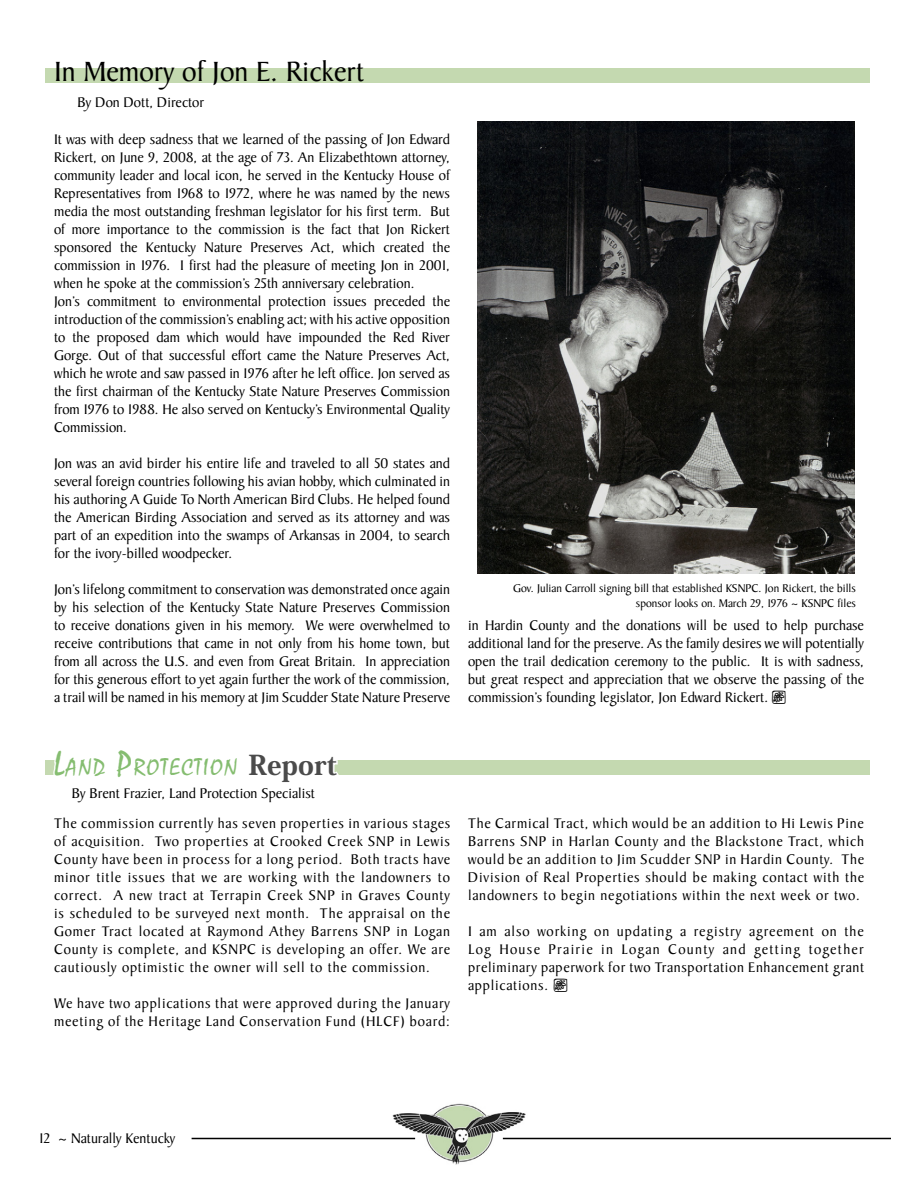
<style>
.page{position:relative;width:918px;height:1188px;background:#fff}
.page>*{position:absolute;margin:0;border:0;box-sizing:border-box;transform-origin:0 0}
.t1{font:30px "Baker Signet";color:#000}
.t2{font:24.15px "Mistral";letter-spacing:.07em;color:#85bd70}
.t3{font:15px/18px "Baker Signet";color:#000;text-align:justify}
.t4{font:15px/30px "Baker Signet";letter-spacing:.05em;color:#000}
.t5{font:12px/14.4px "Baker Signet";color:#000;text-align:right}
.s1{font-size:34.5px}
.s2{font-family:"Koz Min Std";font-weight:800;font-size:27px;color:#4b4b4b}
</style>
<div class="page">
<img style="left:390px;top:1103px;width:138px;height:62px">
<hr style="left:503px;top:1138px;width:388px;height:1px;background:#000">
<hr style="left:192px;top:1138px;width:223px;height:1px;background:#000">
<div style="left:45px;top:760px;width:825px;height:15px;background:#c4d9b0"></div>
<div style="left:45px;top:68px;width:825px;height:15px;background:#c4d9b0"></div>
<div style="left:53px;top:760px;width:286px;height:15px;background:#fff"></div>
<img style="left:477px;top:121px;width:378px;height:452px">
<h1 class="t1" style="left:54px;top:56px;width:312px">In Memory of Jon E. Rickert</h1>
<p class="t3" style="left:78px;top:93px;width:128px">By Don Dott, Director</p>
<p class="t3" style="left:54px;top:131px;width:398px;text-align:left">It was with deep sadness that we learned of the passing of Jon Edward Rickert, on June 9, 2008, at the age of 73. An Elizabethtown attorney, community leader and local icon, he served in the Kentucky House of Representatives from 1968 to 1972, where he was named by the news media the most outstanding freshman legislator for his first term. But of more importance to the commission is the fact that Jon Rickert sponsored the Kentucky Nature Preserves Act, which created the commission in 1976. I first had the pleasure of meeting Jon in 2001, when he spoke at the commission’s 25th anniversary celebration.<br>Jon’s commitment to environmental protection issues preceded the introduction of the commission’s enabling act; with his active opposition to the proposed dam which would have impounded the Red River Gorge. Out of that successful effort came the Nature Preserves Act, which he wrote and saw passed in 1976 after he left office. Jon served as the first chairman of the Kentucky State Nature Preserves Commission from 1976 to 1988. He also served on Kentucky’s Environmental Quality Commission.</p>
<p class="t3" style="left:54px;top:455px;width:398px">Jon was an avid birder his entire life and traveled to all 50 states and several foreign countries following his avian hobby, which culminated in his authoring A Guide To North American Bird Clubs. He helped found the American Birding Association and served as its attorney and was part of an expedition into the swamps of Arkansas in 2004, to search for the ivory-billed woodpecker.</p>
<p class="t3" style="left:54px;top:581px;width:398px">Jon’s lifelong commitment to conservation was demonstrated once again by his selection of the Kentucky State Nature Preserves Commission to receive donations given in his memory. We were overwhelmed to receive contributions that came in not only from his home town, but from all across the U.S. and even from Great Britain. In appreciation for this generous effort to yet again further the work of the commission, a trail will be named in his memory at Jim Scudder State Nature Preserve</p>
<p class="t5" style="left:513px;top:582px;width:344px">Gov. Julian Carroll signing bill that established KSNPC. Jon Rickert, the bills sponsor looks on. March 29, 1976 ~ KSNPC files</p>
<p class="t3" style="left:468px;top:617px;width:398px">in Hardin County and the donations will be used to help purchase additional land for the preserve. As the family desires we will potentially open the trail dedication ceremony to the public. It is with sadness, but great respect and appreciation that we observe the passing of the commission’s founding legislator, Jon Edward Rickert. <sub>.</sub></p>
<h2 class="t2" style="left:54px;top:753px;width:285px"><span class="s1">L</span>AND <span class="s1">P</span>ROTECTION <span class="s2">Report</span></h2>
<p class="t4" style="left:54px;top:779px;width:398px;text-indent:18px">By Brent Frazier, Land Protection Specialist<br>The commission currently has seven properties in various stages</p>
<p class="t3" style="left:54px;top:833px;width:398px">of acquisition. Two properties at Crooked Creek SNP in Lewis County have been in process for a long period. Both tracts have minor title issues that we are working with the landowners to correct. A new tract at Terrapin Creek SNP in Graves County is scheduled to be surveyed next month. The appraisal on the Gomer Tract located at Raymond Athey Barrens SNP in Logan County is complete, and KSNPC is developing an offer. We are cautiously optimistic the owner will sell to the commission.</p>
<p class="t4" style="left:54px;top:995px;width:398px;line-height:18px">We have two applications that were approved during the January meeting of the Heritage Land Conservation Fund (HLCF) board:</p>
<p class="t3" style="left:468px;top:815px;width:398px">The Carmical Tract, which would be an addition to Hi Lewis Pine Barrens SNP in Harlan County and the Blackstone Tract, which would be an addition to Jim Scudder SNP in Hardin County. The Division of Real Properties should be making contact with the landowners to begin negotiations within the next week or two.</p>
<p class="t3" style="left:468px;top:923px;width:398px">I am also working on updating a registry agreement on the Log House Prairie in Logan County and getting together preliminary paperwork for two Transportation Enhancement grant applications. <sub>.</sub></p>
<p class="t3" style="left:39px;top:1130px;width:138px">12 ~ Naturally Kentucky</p>
</div>
